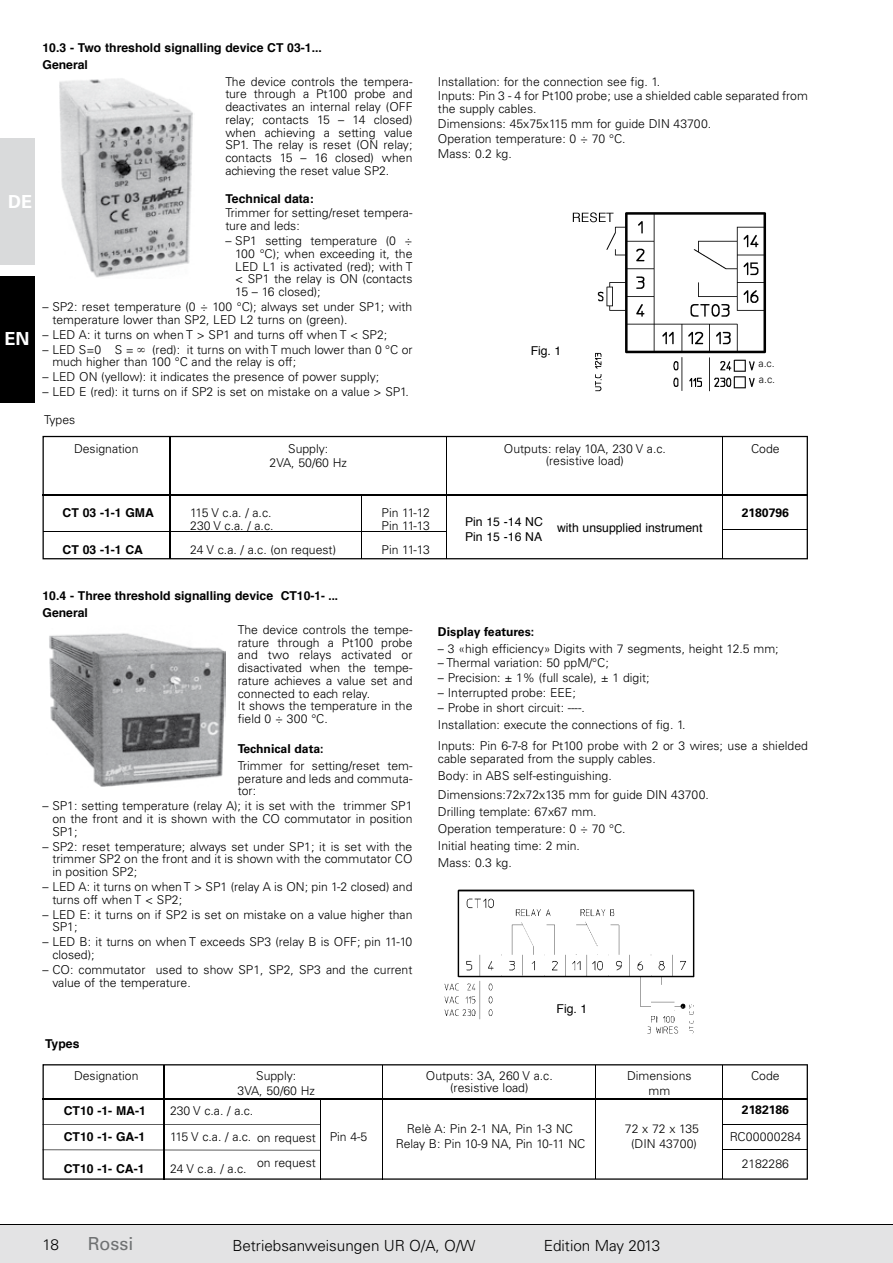
<style>
.page{position:relative;width:893px;height:1263px;background:#fff}
.page>*{position:absolute;margin:0;border:0;box-sizing:border-box;transform-origin:0 0}
.t1{font:18px "Univers LT Std";color:#6f7172}
.t2{font:700 18px "Univers LT Std";color:#fff}
.t3{font:300 15.3px "Univers LT Std";color:#000}
.t4{font:300 12.15px/12.8px "Univers LT Std";color:#000}
.t5{font:700 12.15px/17px "Helvetica";color:#000}
.t6{font:12.15px/14.7px "Helvetica";color:#000}
.t7{font:700 12.15px "Univers LT Std";color:#000}
.t8{font:300 10.5px/16.2px "Univers LT Std";color:#000}
</style>
<div class="page">
<div style="left:0;top:1225px;width:893px;height:38px;background:#e3e3e4"></div>
<hr style="left:0;top:1224px;width:893px;height:1px;background:#000">
<hr style="left:0;top:1225px;width:893px;height:1px;background:#000">
<div style="left:0;top:138px;width:34px;height:127px;background:#d9dadb"></div>
<div style="left:0;top:276px;width:34px;height:127px;background:#000"></div>
<svg style="left:43px;top:1064px;width:765px;height:116px"></svg>
<hr style="left:163px;top:1065px;width:1px;height:114px;background:#000">
<hr style="left:382px;top:1065px;width:1px;height:115px;background:#000">
<hr style="left:595px;top:1065px;width:1px;height:114px;background:#000">
<hr style="left:723px;top:1065px;width:1px;height:114px;background:#000">
<hr style="left:320px;top:1099px;width:1px;height:80px;background:#000">
<hr style="left:43px;top:1098px;width:765px;height:1px;background:#000">
<hr style="left:43px;top:1124px;width:277px;height:1px;background:#000">
<hr style="left:43px;top:1149px;width:277px;height:1px;background:#000">
<hr style="left:723px;top:1124px;width:85px;height:1px;background:#000">
<hr style="left:723px;top:1149px;width:85px;height:1px;background:#000">
<img style="left:444px;top:889px;width:251px;height:145px">
<img style="left:572px;top:212px;width:195px;height:180px">
<svg style="left:43px;top:436px;width:765px;height:123px"></svg>
<hr style="left:169px;top:436px;width:2px;height:123px;background:#000">
<hr style="left:446px;top:436px;width:1px;height:123px;background:#000">
<hr style="left:723px;top:436px;width:1px;height:123px;background:#000">
<hr style="left:361px;top:495px;width:1px;height:64px;background:#000">
<hr style="left:43px;top:495px;width:765px;height:1px;background:#000">
<hr style="left:43px;top:531px;width:403px;height:1px;background:#000">
<hr style="left:723px;top:529px;width:85px;height:1px;background:#000">
<img style="left:59px;top:78px;width:134px;height:200px">
<img style="left:49px;top:633px;width:177px;height:154px">
<h1 class="t2" style="left:8px;top:191px;width:25px">DE</h1>
<h1 class="t2" style="left:5px;top:328px;width:27px">EN</h1>
<p class="t5" style="left:43px;top:39px;width:281px">10.3 - Two threshold signalling device CT 03-1...<br>General</p>
<p class="t4" style="left:225px;top:75px;width:189px;text-align:justify">The device controls the tempera&shy;ture through a Pt100 probe and deactivates an internal relay (OFF relay; contacts 15 – 14 closed) when achieving a setting value SP1. The relay is reset (ON relay; contacts 15 – 16 closed) when achieving the reset value SP2.</p>
<p class="t5" style="left:225px;top:190px;width:90px">Technical data:</p>
<p class="t4" style="left:225px;top:207px;width:189px">Trimmer for setting/reset tempera&shy;ture and leds:</p>
<p class="t4" style="left:235px;top:234px;width:179px;text-align:justify;text-indent:-10px">– SP1 setting temperature (0 ÷ 100 °C); when exceeding it, the LED L1 is activated (red); with T &lt; SP1 the relay is ON (contacts 15 – 16 closed);</p>
<p class="t4" style="left:52px;top:300px;width:362px;text-indent:-10px">– SP2: reset temperature (0 ÷ 100 °C); always set under SP1; with temperature lower than SP2, LED L2 turns on (green).</p>
<p class="t4" style="left:43px;top:328px;width:346px">– LED A: it turns on when T &gt; SP1 and turns off when T &lt; SP2;</p>
<p class="t4" style="left:43px;top:343px;width:93px">– LED S=0 S =</p>
<p class="t4" style="left:52px;top:343px;width:362px;text-indent:100px">(red): it turns on with T much lower than 0 °C or much higher than 100 °C and the relay is off;</p>
<p class="t4" style="left:43px;top:370px;width:338px">– LED ON (yellow): it indicates the presence of power supply;</p>
<p class="t4" style="left:43px;top:385px;width:368px">– LED E (red): it turns on if SP2 is set on mistake on a value &gt; SP1.</p>
<p class="t4" style="left:44px;top:413px;width:33px">Types</p>
<p class="t4" style="left:438px;top:74px;width:371px;line-height:14.9px">Installation: for the connection see fig. 1.<br>Inputs: Pin 3 - 4 for Pt100 probe; use a shielded cable separated from</p>
<p class="t4" style="left:438px;top:101px;width:275px;line-height:14.9px">the supply cables.<br>Dimensions: 45x75x115 mm for guide DIN 43700.<br>Operation temperature: 0 ÷ 70 °C.<br>Mass: 0.2 kg.</p>
<p class="t6" style="left:531px;top:343px;width:32px">Fig. 1</p>
<p class="t8" style="left:758px;top:355px;width:18px">a.c. a.c.</p>
<p class="t4" style="left:74px;top:442px;width:66px">Designation</p>
<p class="t4" style="left:270px;top:441px;width:79px;line-height:14.7px;text-align:center">Supply:<br>2VA, 50/60 Hz</p>
<p class="t4" style="left:504px;top:442px;width:164px;text-align:center">Outputs: relay 10A, 230 V a.c. (resistive load)</p>
<p class="t4" style="left:751px;top:442px;width:30px">Code</p>
<p class="t5" style="left:63px;top:504px;width:93px">CT 03 -1-1 GMA</p>
<p class="t4" style="left:190px;top:506px;width:83px">115 V c.a. / a.c.</p>
<p class="t4" style="left:382px;top:506px;width:50px">Pin 11-12</p>
<p class="t7" style="left:742px;top:505px;width:49px">2180796</p>
<p class="t4" style="left:190px;top:519px;width:85px">230 V c.a. / a.c.</p>
<p class="t4" style="left:382px;top:519px;width:50px">Pin 11-13</p>
<p class="t5" style="left:63px;top:541px;width:82px">CT 03 -1-1 CA</p>
<p class="t4" style="left:190px;top:543px;width:147px">24 V c.a. / a.c. (on request)</p>
<p class="t4" style="left:382px;top:543px;width:50px">Pin 11-13</p>
<p class="t6" style="left:465px;top:515px;width:79px">Pin 15 -14 NC<br>Pin 15 -16 NA</p>
<p class="t6" style="left:557px;top:521px;width:147px">with unsupplied instrument</p>
<p class="t5" style="left:43px;top:587px;width:297px">10.4 - Three threshold signalling device CT10-1- ...<br>General</p>
<p class="t4" style="left:238px;top:623px;width:176px">The device controls the tempe&shy;rature through a Pt100 probe and two relays activated or disactivated when the tempe&shy;rature achieves a value set and connected to each relay.<br>It shows the temperature in the field 0 ÷ 300 °C.</p>
<p class="t7" style="left:238px;top:741px;width:87px">Technical data:</p>
<p class="t4" style="left:238px;top:759px;width:176px;text-align:justify">Trimmer for setting/reset tem&shy;perature and leds and commuta&shy;tor:</p>
<p class="t4" style="left:52px;top:799px;width:362px;text-align:justify;text-indent:-10px">– SP1: setting temperature (relay A); it is set with the trimmer SP1 on the front and it is shown with the CO commutator in position SP1;</p>
<p class="t4" style="left:52px;top:840px;width:362px;text-align:justify;text-indent:-10px">– SP2: reset temperature; always set under SP1; it is set with the trimmer SP2 on the front and it is shown with the commutator CO in position SP2;</p>
<p class="t4" style="left:52px;top:880px;width:362px;text-indent:-10px">– LED A: it turns on when T &gt; SP1 (relay A is ON; pin 1-2 closed) and turns off when T &lt; SP2;</p>
<p class="t4" style="left:52px;top:908px;width:362px;text-indent:-10px">– LED E: it turns on if SP2 is set on mistake on a value higher than<br>SP1;</p>
<p class="t4" style="left:52px;top:935px;width:362px;text-indent:-10px">– LED B: it turns on when T exceeds SP3 (relay B is OFF; pin 11-10 closed);</p>
<p class="t4" style="left:52px;top:963px;width:362px;text-indent:-10px">– CO: commutator used to show SP1, SP2, SP3 and the current value of the temperature.</p>
<p class="t7" style="left:438px;top:624px;width:98px">Display features:</p>
<p class="t4" style="left:438px;top:642px;width:342px">– 3 «high efficiency» Digits with 7 segments, height 12.5 mm;</p>
<p class="t4" style="left:438px;top:657px;width:172px">– Thermal variation: 50 ppM/°C;</p>
<p class="t4" style="left:438px;top:672px;width:213px">– Precision: ± 1% (full scale), ± 1 digit;</p>
<p class="t4" style="left:438px;top:686px;width:139px">– Interrupted probe: EEE;</p>
<p class="t4" style="left:438px;top:699px;width:249px;line-height:17px">– Probe in short circuit: ----.<br>Installation: execute the connections of fig. 1.</p>
<p class="t4" style="left:438px;top:740px;width:371px">Inputs: Pin 6-7-8 for Pt100 probe with 2 or 3 wires; use a shielded cable separated from the supply cables.</p>
<p class="t4" style="left:438px;top:766px;width:272px;line-height:19.2px">Body: in ABS self-estinguishing.<br>Dimensions:72x72x135 mm for guide DIN 43700.</p>
<p class="t4" style="left:438px;top:803px;width:189px;line-height:17px">Drilling template: 67x67 mm.<br>Operation temperature: 0 ÷ 70 °C.<br>Initial heating time: 2 min.<br>Mass: 0.3 kg.</p>
<p class="t6" style="left:557px;top:1002px;width:32px">Fig. 1</p>
<p class="t5" style="left:45px;top:1035px;width:36px">Types</p>
<p class="t4" style="left:74px;top:1069px;width:66px">Designation</p>
<p class="t4" style="left:238px;top:1068px;width:79px;line-height:14.7px;text-align:center">Supply:<br>3VA, 50/60 Hz</p>
<p class="t4" style="left:426px;top:1070px;width:128px;line-height:12px;text-align:center">Outputs: 3A, 260 V a.c. (resistive load)</p>
<p class="t4" style="left:627px;top:1069px;width:66px">Dimensions</p>
<p class="t4" style="left:751px;top:1069px;width:30px">Code</p>
<p class="t4" style="left:648px;top:1084px;width:23px">mm</p>
<p class="t5" style="left:64px;top:1103px;width:84px">CT10 -1- MA-1</p>
<p class="t4" style="left:170px;top:1105px;width:85px">230 V c.a. / a.c.</p>
<p class="t5" style="left:64px;top:1128px;width:83px">CT10 -1- GA-1</p>
<p class="t4" style="left:170px;top:1130px;width:83px">115 V c.a. / a.c.</p>
<p class="t4" style="left:330px;top:1130px;width:39px">Pin 4-5</p>
<p class="t5" style="left:64px;top:1160px;width:82px">CT10 -1- CA-1</p>
<p class="t4" style="left:170px;top:1162px;width:78px">24 V c.a. / a.c.</p>
<p class="t4" style="left:257px;top:1125px;width:60px;line-height:25.2px">on request on request</p>
<p class="t4" style="left:407px;top:1122px;width:168px">Relè A: Pin 2-1 NA, Pin 1-3 NC</p>
<p class="t4" style="left:625px;top:1122px;width:76px">72 x 72 x 135</p>
<p class="t4" style="left:396px;top:1137px;width:191px">Relay B: Pin 10-9 NA, Pin 10-11 NC</p>
<p class="t4" style="left:631px;top:1137px;width:67px">(DIN 43700)</p>
<p class="t7" style="left:742px;top:1102px;width:49px">2182186</p>
<p class="t4" style="left:730px;top:1123px;width:73px;line-height:26.5px;text-align:center">RC00000284<br>2182286</p>
<p class="t3" style="left:43px;top:1235px;width:18px">18</p>
<h1 class="t1" style="left:88px;top:1233px;width:47px">Rossi</h1>
<p class="t3" style="left:232px;top:1236px;width:245px">Betriebsanweisungen UR O/A, O/W</p>
<p class="t3" style="left:544px;top:1236px;width:118px">Edition May 2013</p>
</div>
